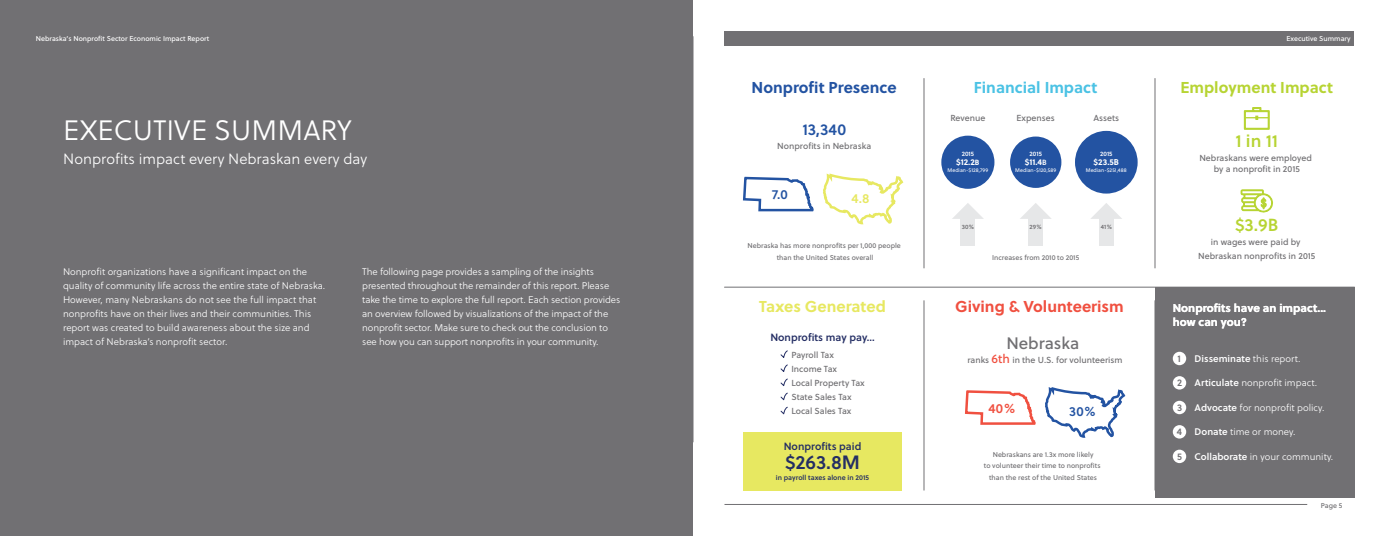
<style>
.page{position:relative;width:1386px;height:536px;background:#fff}
.page>*{position:absolute;margin:0;border:0;box-sizing:border-box;transform-origin:0 0}
.t1{font:300 28px "Soleil";color:#fff}
.t2{font:19.25px "Soleil Sb";color:#242e64}
.t3{font:17.5px "Soleil Sb";color:#b7d433}
.t4{font:16.62px "Soleil Bk";color:#717073}
.t5{font:700 15.75px "Soleil";color:#f05040}
.t6{font:700 15.75px "Soleil";color:#2353a2}
.t7{font:700 15.75px "Soleil";color:#b7d433}
.t8{font:700 15.75px "Soleil";color:#4bc2e4}
.t9{font:700 15.75px "Soleil";color:#e7e861}
.t10{font:15.75px "Soleil Sb";color:#2353a2}
.t11{font:300 14.88px "Soleil";color:#fff}
.t12{font:13.12px "Soleil Sb";color:#2353a2}
.t13{font:13.12px "Soleil Sb";color:#e7e861}
.t14{font:13.12px "Soleil Sb";color:#f05040}
.t15{font:700 11.38px/13.7px "Soleil";color:#fff}
.t16{font:10.5px "Soleil Sb";color:#242e64}
.t17{font:300 9.62px/14px "Soleil";letter-spacing:-.005em;color:#fff}
.t18{font:9.62px "Soleil Lt";color:#fff}
.t19{font:9.62px "Soleil Sb";color:#fff}
.t20{font:9.62px "Soleil Sb";color:#717073}
.t21{font:8.75px/14px "Soleil Bk";color:#717073;text-align:center}
.t22{font:700 8.49px "Soleil";color:#fff}
.t23{font:7px/11.4px "Soleil Bk";color:#717073;text-align:center}
.t24{font:7px "Soleil";color:#fff}
.t25{font:7px "Soleil Sb";color:#242e64}
.t26{font:7px "Soleil";color:#717073}
.t27{font:6.3px "Soleil Sb";color:#fff}
.t28{font:6.21px "Soleil Sb";color:#717073}
.t29{font:5.25px "Soleil";color:#fff}
.s1{font-family:"Soleil Sb";font-weight:400;font-size:7.61px}
.s2{font-size:7.61px}
.s3{font-size:12.25px;color:#f05040}
.s4{font-family:"Soleil Lt"}
.s5{font-family:"Soleil Sb"}
</style>
<div class="page">
<hr style="left:724px;top:504px;width:583px;height:1px;background:#717073">
<div style="left:0;top:0;width:693px;height:536px;background:#717073"></div>
<div style="left:724px;top:32px;width:630px;height:14px;background:#717073"></div>
<hr style="left:924px;top:78px;width:1px;height:190px;background:#717073">
<hr style="left:924px;top:300px;width:1px;height:190px;background:#717073">
<hr style="left:724px;top:287px;width:630px;height:1px;background:#717073">
<hr style="left:1155px;top:78px;width:1px;height:190px;background:#717073">
<hr style="left:693px;top:37px;width:1px;height:405px;background:#717073">
<div style="left:1155px;top:287px;width:199px;height:210px;background:#717073"></div>
<svg style="left:743px;top:173px;width:161px;height:52px"></svg>
<svg style="left:965px;top:387px;width:161px;height:51px"></svg>
<div style="left:1075px;top:131px;width:63px;height:62px;background:#2353a2;border-radius:31px"></div>
<div style="left:941px;top:136px;width:53px;height:53px;background:#2353a2;border-radius:27px"></div>
<div style="left:1010px;top:136px;width:51px;height:52px;background:#2353a2;border-radius:26px"></div>
<div style="left:961px;top:218px;width:14px;height:28px;background:#e6e7e8"></div>
<svg style="left:952px;top:203px;width:32px;height:16px"></svg>
<div style="left:1028px;top:218px;width:15px;height:28px;background:#e6e7e8"></div>
<svg style="left:1020px;top:203px;width:31px;height:16px"></svg>
<div style="left:1099px;top:218px;width:15px;height:28px;background:#e6e7e8"></div>
<svg style="left:1091px;top:203px;width:31px;height:16px"></svg>
<svg style="left:1244px;top:107px;width:26px;height:23px"></svg>
<svg style="left:1241px;top:189px;width:32px;height:24px"></svg>
<div style="left:743px;top:431px;width:159px;height:59px;background:#e7e861"></div>
<div style="left:1173px;top:351px;width:13px;height:14px;background:#fff;border-radius:50%"></div>
<div style="left:1173px;top:376px;width:13px;height:13px;background:#fff;border-radius:50%"></div>
<div style="left:1173px;top:400px;width:13px;height:14px;background:#fff;border-radius:50%"></div>
<div style="left:1173px;top:425px;width:13px;height:13px;background:#fff;border-radius:50%"></div>
<div style="left:1173px;top:449px;width:13px;height:14px;background:#fff;border-radius:50%"></div>
<svg style="left:780px;top:350px;width:8px;height:65px"></svg>
<p class="t24" style="left:36px;top:33px;width:175px">Nebraska’s Nonprofit Sector Economic Impact Report</p>
<h1 class="t1" style="left:63px;top:111px;width:290px">EXECUTIVE SUMMARY</h1>
<h3 class="t11" style="left:63px;top:148px;width:305px">Nonprofits impact every Nebraskan every day</h3>
<p class="t17" style="left:63px;top:265px;width:264px">Nonprofit organizations have a significant impact on the quality of community life across the entire state of Nebraska.<br>However, many Nebraskans do not see the full impact that nonprofits have on their lives and their communities. This report was created to build awareness about the size and impact of Nebraska’s nonprofit sector.</p>
<p class="t17" style="left:362px;top:265px;width:260px">The following page provides a sampling of the insights presented throughout the remainder of this report. Please take the time to explore the full report. Each section provides an overview followed by visualizations of the impact of the nonprofit sector. Make sure to check out the conclusion to see how you can support nonprofits in your community.</p>
<p class="t24" style="left:1287px;top:33px;width:66px">Executive Summary</p>
<h3 class="t6" style="left:752px;top:75px;width:147px">Nonprofit Presence</h3>
<h3 class="t8" style="left:974px;top:75px;width:125px">Financial Impact</h3>
<h3 class="t7" style="left:1180px;top:75px;width:154px">Employment Impact</h3>
<h3 class="t10" style="left:802px;top:118px;width:45px">13,340</h3>
<p class="t21" style="left:777px;top:139px;width:95px">Nonprofits in Nebraska</p>
<h3 class="t12" style="left:772px;top:184px;width:17px">7.0</h3>
<h3 class="t13" style="left:852px;top:188px;width:19px">4.8</h3>
<p class="t21" style="left:950px;top:110px;width:37px">Revenue</p>
<p class="t21" style="left:1017px;top:110px;width:40px">Expenses</p>
<p class="t21" style="left:1093px;top:110px;width:27px">Assets</p>
<p class="t27" style="left:1100px;top:149px;width:14px">2015</p>
<p class="t22" style="left:1094px;top:155px;width:27px">$23.5B</p>
<p class="t29" style="left:1086px;top:166px;width:42px">Median-$251,488</p>
<p class="t27" style="left:1030px;top:149px;width:14px">2015</p>
<p class="t22" style="left:1025px;top:155px;width:24px">$11.4<span class="s1">B</span></p>
<p class="t29" style="left:1015px;top:166px;width:42px">Median-$120,589</p>
<p class="t27" style="left:962px;top:149px;width:14px">2015</p>
<p class="t22" style="left:956px;top:155px;width:25px">$12.2<span class="s2">B</span></p>
<p class="t29" style="left:948px;top:166px;width:42px">Median-$128,799</p>
<p class="t28" style="left:962px;top:222px;width:14px">30%</p>
<p class="t28" style="left:1030px;top:222px;width:14px">29%</p>
<p class="t28" style="left:1101px;top:222px;width:13px">41%</p>
<p class="t23" style="left:748px;top:240px;width:155px">Nebraska has more nonprofits per 1,000 people than the United States overall</p>
<p class="t23" style="left:992px;top:251px;width:89px">Increases from 2010 to 2015</p>
<h3 class="t9" style="left:759px;top:294px;width:128px">Taxes Generated</h3>
<h3 class="t5" style="left:955px;top:294px;width:170px">Giving &amp; Volunteerism</h3>
<p class="t16" style="left:770px;top:329px;width:106px">Nonprofits may pay...</p>
<p class="t21" style="left:791px;top:347px;width:75px;text-align:left">Payroll Tax<br>Income Tax<br>Local Property Tax<br>State Sales Tax<br>Local Sales Tax</p>
<p class="t16" style="left:784px;top:438px;width:79px">Nonprofits paid</p>
<h2 class="t2" style="left:785px;top:447px;width:77px">$263.8M</h2>
<p class="t25" style="left:776px;top:472px;width:95px">in payroll taxes alone in 2015</p>
<h3 class="t4" style="left:1006px;top:330px;width:75px">Nebraska</h3>
<p class="t21" style="left:967px;top:352px;width:157px">ranks <span class="s3">6th</span> in the U.S. for volunteerism</p>
<h3 class="t14" style="left:988px;top:398px;width:28px">40%</h3>
<h3 class="t12" style="left:1069px;top:401px;width:28px">30%</h3>
<p class="t23" style="left:984px;top:448px;width:118px">Nebraskans are 1.3x more likely<br>to volunteer their time to nonprofits than the rest of the United States</p>
<h3 class="t3" style="left:1235px;top:127px;width:44px">1 in 11</h3>
<p class="t21" style="left:1199px;top:152px;width:114px;line-height:11.4px">Nebraskans were employed by a nonprofit in 2015</p>
<h3 class="t3" style="left:1235px;top:211px;width:45px">$3.9B</h3>
<p class="t21" style="left:1198px;top:234px;width:119px">in wages were paid by<br>Nebraskan nonprofits in 2015</p>
<p class="t15" style="left:1173px;top:301px;width:155px">Nonprofits have an impact... how can you?</p>
<p class="t20" style="left:1178px;top:351px;width:5px">1</p>
<p class="t20" style="left:1177px;top:375px;width:6px">2</p>
<p class="t20" style="left:1177px;top:400px;width:7px">3</p>
<p class="t20" style="left:1177px;top:424px;width:7px">4</p>
<p class="t20" style="left:1177px;top:449px;width:6px">5</p>
<p class="t19" style="left:1195px;top:351px;width:107px">Disseminate <span class="s4">this report.</span></p>
<p class="t18" style="left:1195px;top:376px;width:124px"><span class="s5">Articulate</span> nonprofit impact.</p>
<p class="t18" style="left:1195px;top:400px;width:131px"><span class="s5">Advocate</span> for nonprofit policy.</p>
<p class="t18" style="left:1195px;top:425px;width:102px"><span class="s5">Donate</span> time or money.</p>
<p class="t18" style="left:1195px;top:449px;width:140px"><span class="s5">Collaborate</span> in your community.</p>
<p class="t26" style="left:1321px;top:499px;width:23px">Page 5</p>
</div>
